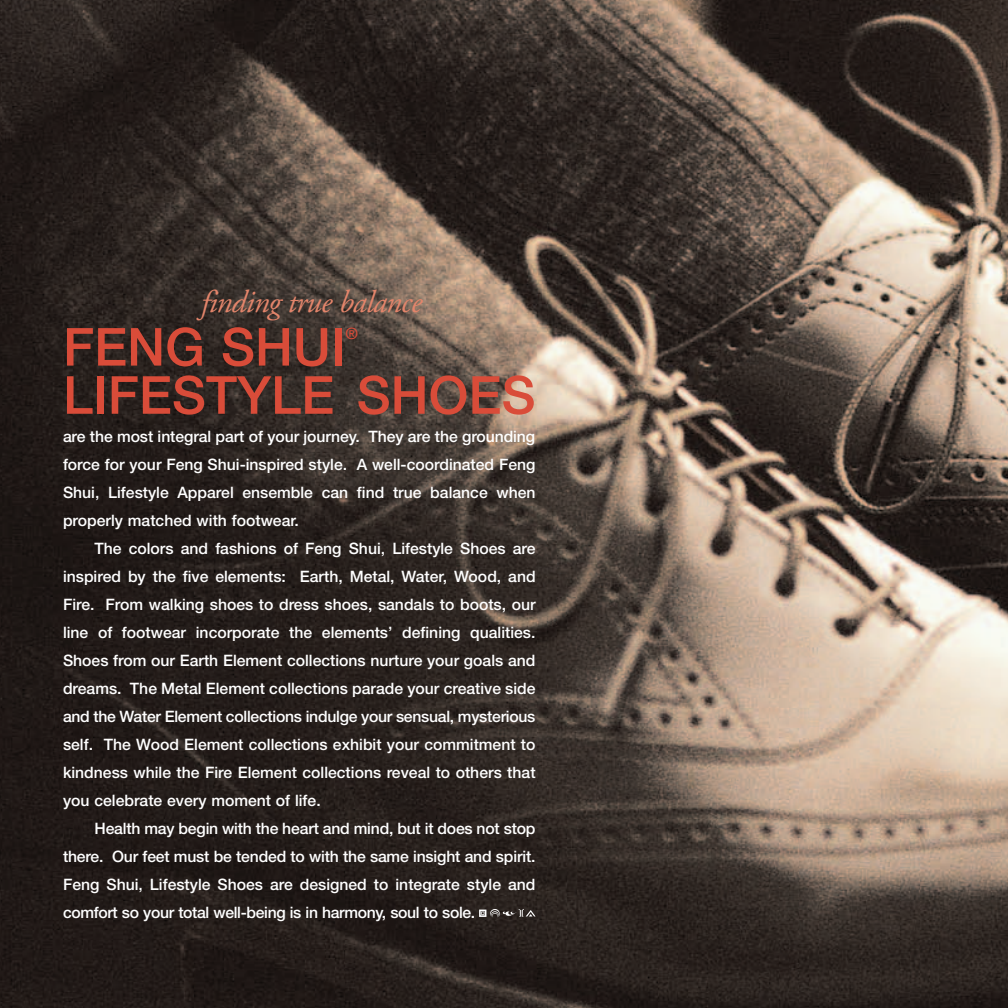
<style>
.page{position:relative;width:1008px;height:1008px;background:#fff}
.page>*{position:absolute;margin:0;border:0;box-sizing:border-box;transform-origin:0 0}
.t1{font:500 52.5px "Helvetica Neue";color:#d94c39}
.t2{font:italic 31.5px "Adobe Garamond";letter-spacing:-.025em;color:#e4856b}
.t3{font:500 15.75px/28px "Helvetica Neue";color:#fff;text-align:justify}
.t4{font:500 15.75px "Helvetica Neue";color:#d94c39}
</style>
<div class="page">
<img style="left:0;top:0;width:1008px;height:1008px">
<svg style="left:479px;top:909px;width:57px;height:9px"></svg>
<h2 class="t2" style="left:201px;top:289px;width:222px">finding true balance</h2>
<h1 class="t1" style="left:63px;top:328px;width:284px">FENG SHUI</h1>
<p class="t4" style="left:345px;top:328px;width:14px">®</p>
<h1 class="t1" style="left:63px;top:376px;width:474px">LIFESTYLE SHOES</h1>
<p class="t3" style="left:63px;top:424px;width:474px">are the most integral part of your journey. They are the grounding force for your Feng Shui-inspired style. A well-coordinated Feng Shui‚ Lifestyle Apparel ensemble can find true balance when properly matched with footwear.</p>
<p class="t3" style="left:63px;top:536px;width:474px;text-indent:32px">The colors and fashions of Feng Shui‚ Lifestyle Shoes are inspired by the five elements: Earth, Metal, Water, Wood, and Fire. From walking shoes to dress shoes, sandals to boots, our line of footwear incorporate the elements’ defining qualities.<br>Shoes from our Earth Element collections nurture your goals and dreams. The Metal Element collections parade your creative side and the Water Element collections indulge your sensual, mysterious self. The Wood Element collections exhibit your commitment to kindness while the Fire Element collections reveal to others that you celebrate every moment of life.</p>
<p class="t3" style="left:63px;top:816px;width:474px;text-indent:32px">Health may begin with the heart and mind, but it does not stop there. Our feet must be tended to with the same insight and spirit.<br>Feng Shui‚ Lifestyle Shoes are designed to integrate style and comfort so your total well-being is in harmony, soul to sole.</p>
</div>
